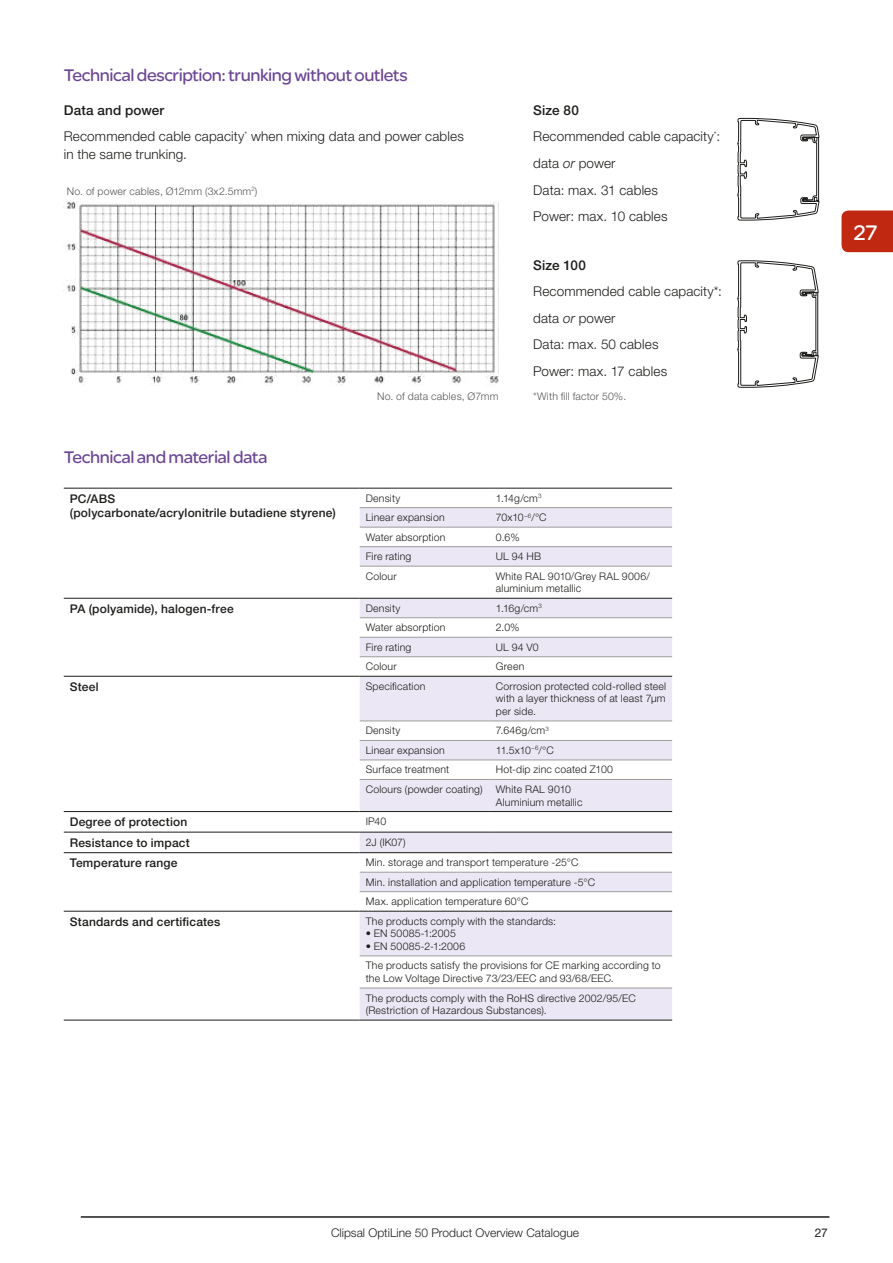
<style>
.page{position:relative;width:893px;height:1263px;background:#fff}
.page>*{position:absolute;margin:0;border:0;box-sizing:border-box;transform-origin:0 0}
.t1{font:22.5px "SE Optimist";color:#fff}
.t2{font:18px "SE Optimist";letter-spacing:-.025em;color:#6c4796}
.t3{font:300 13.5px/26.5px "Helvetica Neue LT Pro";letter-spacing:.01em;color:#1d1d1b}
.t4{font:500 13.5px "Helvetica Neue LT Pro";letter-spacing:.005em;color:#1d1d1b}
.t5{font:500 12px/14.4px "Helvetica Neue LT Pro";letter-spacing:.015em;color:#1d1d1b}
.t6{font:300 12px "Helvetica Neue LT Pro";color:#1d1d1b}
.t7{font:12px "Helvetica Neue LT Pro";color:#1d1d1b}
.t8{font:300 10.5px/12.6px "Helvetica Neue LT Pro";letter-spacing:.02em;color:#1d1d1b}
.t9{font:300 10.5px "Helvetica Neue LT Pro";letter-spacing:.02em;color:#575756}
.s1{font-weight:500}
.s2{font-style:italic}
</style>
<div class="page">
<svg style="left:737px;top:260px;width:82px;height:128px"></svg>
<svg style="left:360px;top:508px;width:312px;height:512px;fill:#ebe7f4"></svg>
<hr style="left:64px;top:1020px;width:296px;height:1px;background:#1d1d1b">
<hr style="left:64px;top:488px;width:296px;height:1px;background:#1d1d1b">
<hr style="left:360px;top:488px;width:130px;height:1px;background:#1d1d1b">
<hr style="left:490px;top:488px;width:182px;height:1px;background:#1d1d1b">
<hr style="left:64px;top:598px;width:296px;height:1px;background:#1d1d1b">
<hr style="left:360px;top:598px;width:130px;height:1px;background:#1d1d1b">
<hr style="left:490px;top:598px;width:182px;height:1px;background:#1d1d1b">
<hr style="left:360px;top:507px;width:130px;height:1px;background:#9d9d9c">
<hr style="left:490px;top:507px;width:182px;height:1px;background:#9d9d9c">
<hr style="left:360px;top:527px;width:130px;height:1px;background:#9d9d9c">
<hr style="left:490px;top:527px;width:182px;height:1px;background:#9d9d9c">
<hr style="left:360px;top:546px;width:130px;height:1px;background:#9d9d9c">
<hr style="left:490px;top:546px;width:182px;height:1px;background:#9d9d9c">
<hr style="left:360px;top:566px;width:130px;height:1px;background:#9d9d9c">
<hr style="left:490px;top:566px;width:182px;height:1px;background:#9d9d9c">
<hr style="left:64px;top:676px;width:296px;height:1px;background:#1d1d1b">
<hr style="left:360px;top:676px;width:130px;height:1px;background:#1d1d1b">
<hr style="left:490px;top:676px;width:182px;height:1px;background:#1d1d1b">
<hr style="left:360px;top:617px;width:130px;height:1px;background:#9d9d9c">
<hr style="left:490px;top:617px;width:182px;height:1px;background:#9d9d9c">
<hr style="left:360px;top:637px;width:130px;height:1px;background:#9d9d9c">
<hr style="left:490px;top:637px;width:182px;height:1px;background:#9d9d9c">
<hr style="left:360px;top:656px;width:130px;height:1px;background:#9d9d9c">
<hr style="left:490px;top:656px;width:182px;height:1px;background:#9d9d9c">
<hr style="left:360px;top:721px;width:130px;height:1px;background:#9d9d9c">
<hr style="left:490px;top:721px;width:182px;height:1px;background:#9d9d9c">
<hr style="left:360px;top:740px;width:130px;height:1px;background:#9d9d9c">
<hr style="left:490px;top:740px;width:182px;height:1px;background:#9d9d9c">
<hr style="left:360px;top:760px;width:130px;height:1px;background:#9d9d9c">
<hr style="left:490px;top:760px;width:182px;height:1px;background:#9d9d9c">
<hr style="left:360px;top:779px;width:130px;height:1px;background:#9d9d9c">
<hr style="left:490px;top:779px;width:182px;height:1px;background:#9d9d9c">
<hr style="left:64px;top:811px;width:296px;height:1px;background:#1d1d1b">
<hr style="left:360px;top:811px;width:130px;height:1px;background:#1d1d1b">
<hr style="left:490px;top:811px;width:182px;height:1px;background:#1d1d1b">
<hr style="left:64px;top:832px;width:296px;height:1px;background:#1d1d1b">
<hr style="left:360px;top:832px;width:130px;height:1px;background:#1d1d1b">
<hr style="left:490px;top:832px;width:182px;height:1px;background:#1d1d1b">
<hr style="left:64px;top:852px;width:296px;height:1px;background:#1d1d1b">
<hr style="left:360px;top:852px;width:130px;height:1px;background:#1d1d1b">
<hr style="left:490px;top:852px;width:182px;height:1px;background:#1d1d1b">
<hr style="left:64px;top:911px;width:296px;height:1px;background:#1d1d1b">
<hr style="left:360px;top:911px;width:130px;height:1px;background:#1d1d1b">
<hr style="left:490px;top:911px;width:182px;height:1px;background:#1d1d1b">
<hr style="left:360px;top:956px;width:130px;height:1px;background:#9d9d9c">
<hr style="left:490px;top:956px;width:182px;height:1px;background:#9d9d9c">
<hr style="left:360px;top:988px;width:130px;height:1px;background:#9d9d9c">
<hr style="left:490px;top:988px;width:182px;height:1px;background:#9d9d9c">
<hr style="left:360px;top:1020px;width:130px;height:1px;background:#1d1d1b">
<hr style="left:490px;top:1020px;width:182px;height:1px;background:#1d1d1b">
<hr style="left:360px;top:872px;width:130px;height:1px;background:#9d9d9c">
<hr style="left:490px;top:872px;width:182px;height:1px;background:#9d9d9c">
<hr style="left:360px;top:891px;width:130px;height:1px;background:#9d9d9c">
<hr style="left:490px;top:891px;width:182px;height:1px;background:#9d9d9c">
<img style="left:66px;top:202px;width:433px;height:184px">
<svg style="left:841px;top:210px;width:52px;height:43px"></svg>
<svg style="left:737px;top:118px;width:82px;height:102px"></svg>
<hr style="left:81px;top:1216px;width:748px;height:2px;background:#1d1d1b">
<h2 class="t2" style="left:64px;top:62px;width:345px">Technical description: trunking without outlets</h2>
<p class="t3" style="left:64px;top:97px;width:402px"><span class="s1">Data and power<br></span>Recommended cable capacity<sup>*</sup> when mixing data and power cables</p>
<p class="t3" style="left:64px;top:141px;width:125px">in the same trunking.</p>
<p class="t9" style="left:67px;top:185px;width:192px">No. of power cables, Ø12mm (3x2.5mm<sup>2</sup>)</p>
<p class="t9" style="left:377px;top:390px;width:123px">No. of data cables, Ø7mm</p>
<p class="t3" style="left:533px;top:97px;width:189px"><span class="s1">Size 80<br></span>Recommended cable capacity<sup>*</sup>: data <span class="s2">or</span> power<br>Data: max. 31 cables<br>Power: max. 10 cables</p>
<p class="t4" style="left:533px;top:257px;width:54px">Size 100</p>
<p class="t3" style="left:533px;top:278px;width:190px">Recommended cable capacity*: data <span class="s2">or</span> power<br>Data: max. 50 cables<br>Power: max. 17 cables</p>
<p class="t9" style="left:533px;top:389px;width:94px">*With fill factor 50%.</p>
<h2 class="t2" style="left:64px;top:445px;width:205px">Technical and material data</h2>
<p class="t5" style="left:70px;top:491px;width:268px">PC/ABS<br>(polycarbonate/acrylonitrile butadiene styrene)</p>
<p class="t8" style="left:366px;top:491px;width:36px">Density</p>
<p class="t8" style="left:496px;top:491px;width:47px">1.14g/cm<sup>3</sup></p>
<p class="t8" style="left:366px;top:511px;width:81px">Linear expansion</p>
<p class="t8" style="left:496px;top:511px;width:52px">70x10<sup>–6</sup>/°C</p>
<p class="t8" style="left:366px;top:530px;width:81px">Water absorption</p>
<p class="t8" style="left:496px;top:530px;width:25px">0.6%</p>
<p class="t8" style="left:366px;top:550px;width:47px">Fire rating</p>
<p class="t8" style="left:496px;top:550px;width:47px">UL 94 HB</p>
<p class="t8" style="left:366px;top:569px;width:32px">Colour</p>
<p class="t8" style="left:496px;top:569px;width:156px">White RAL 9010/Grey RAL 9006/ aluminium metallic</p>
<p class="t5" style="left:70px;top:601px;width:165px">PA (polyamide), halogen-free</p>
<p class="t8" style="left:366px;top:601px;width:36px">Density</p>
<p class="t8" style="left:496px;top:601px;width:47px">1.16g/cm<sup>3</sup></p>
<p class="t8" style="left:366px;top:621px;width:81px">Water absorption</p>
<p class="t8" style="left:496px;top:621px;width:25px">2.0%</p>
<p class="t8" style="left:366px;top:640px;width:47px">Fire rating</p>
<p class="t8" style="left:496px;top:640px;width:44px">UL 94 V0</p>
<p class="t8" style="left:366px;top:660px;width:32px">Colour</p>
<p class="t8" style="left:496px;top:660px;width:30px">Green</p>
<p class="t5" style="left:70px;top:679px;width:30px">Steel</p>
<p class="t8" style="left:366px;top:679px;width:61px">Specification</p>
<p class="t8" style="left:496px;top:679px;width:172px;text-align:justify">Corrosion protected cold-rolled steel with a layer thickness of at least 7μm per side.</p>
<p class="t8" style="left:366px;top:724px;width:36px">Density</p>
<p class="t8" style="left:496px;top:724px;width:54px">7.646g/cm<sup>3</sup></p>
<p class="t8" style="left:366px;top:744px;width:81px">Linear expansion</p>
<p class="t8" style="left:496px;top:744px;width:59px">11.5x10<sup>–6</sup>/°C</p>
<p class="t8" style="left:366px;top:763px;width:85px">Surface treatment</p>
<p class="t8" style="left:496px;top:763px;width:119px">Hot-dip zinc coated Z100</p>
<p class="t8" style="left:366px;top:783px;width:118px">Colours (powder coating)</p>
<p class="t8" style="left:496px;top:783px;width:88px">White RAL 9010<br>Aluminium metallic</p>
<p class="t5" style="left:70px;top:814px;width:119px">Degree of protection</p>
<p class="t8" style="left:366px;top:815px;width:22px">IP40</p>
<p class="t5" style="left:70px;top:835px;width:122px">Resistance to impact</p>
<p class="t8" style="left:366px;top:835px;width:42px">2J (IK07)</p>
<p class="t5" style="left:70px;top:856px;width:109px">Temperature range</p>
<p class="t8" style="left:366px;top:852px;width:231px;line-height:19.5px">Min. storage and transport temperature -25°C<br>Min. installation and application temperature -5°C<br>Max. application temperature 60°C</p>
<p class="t5" style="left:70px;top:914px;width:152px">Standards and certificates</p>
<p class="t8" style="left:366px;top:914px;width:192px">The products comply with the standards:</p>
<p class="t8" style="left:366px;top:927px;width:92px">• EN 50085-1:2005</p>
<p class="t8" style="left:366px;top:936px;width:297px;line-height:19.5px">• EN 50085-2-1:2006<br>The products satisfy the provisions for CE marking according to</p>
<p class="t8" style="left:366px;top:968px;width:272px;line-height:19.5px">the Low Voltage Directive 73/23/EEC and 93/68/EEC.<br>The products comply with the RoHS directive 2002/95/EC</p>
<p class="t8" style="left:366px;top:1004px;width:182px">(Restriction of Hazardous Substances).</p>
<h1 class="t1" style="left:853px;top:216px;width:25px">27</h1>
<p class="t6" style="left:331px;top:1225px;width:249px">Clipsal OptiLine 50 Product Overview Catalogue</p>
<p class="t7" style="left:815px;top:1225px;width:15px">27</p>
</div>
